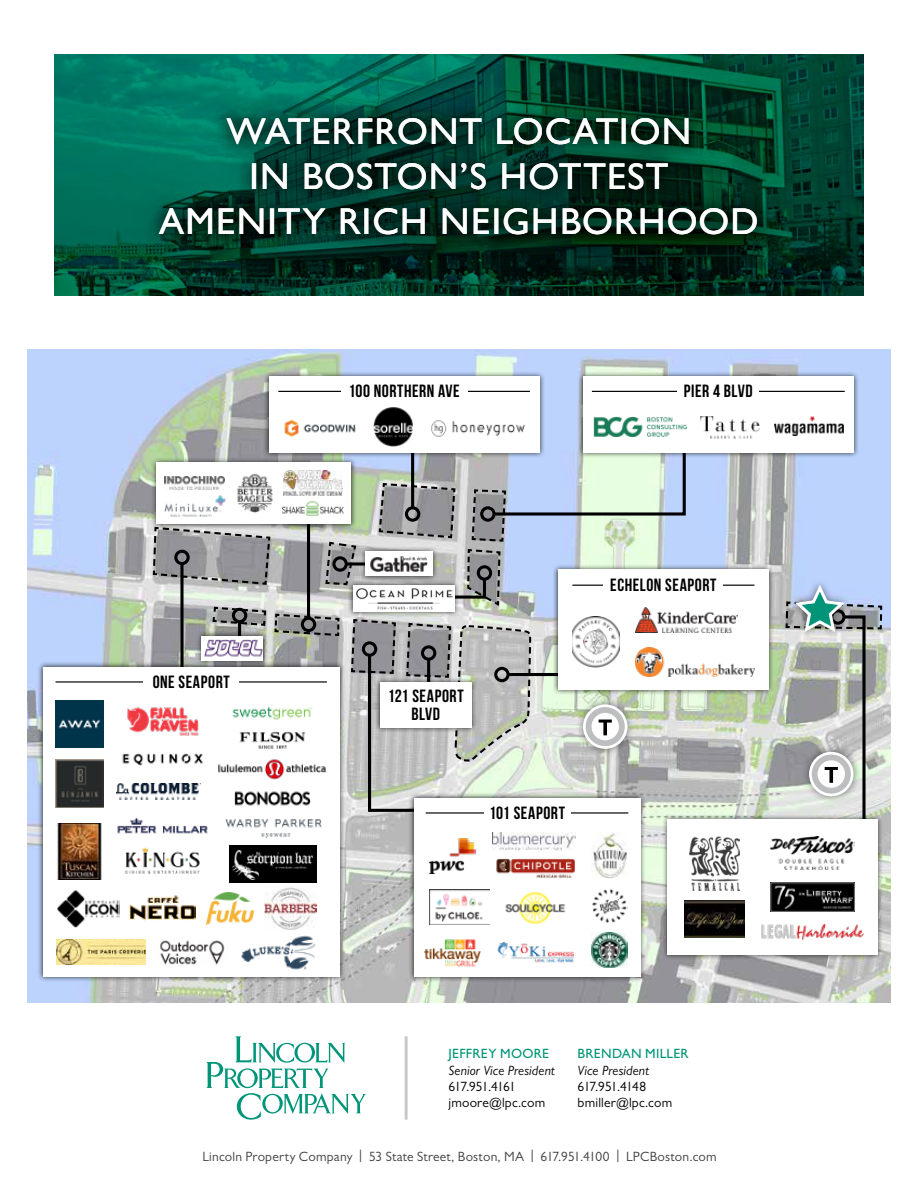
<style>
.page{position:relative;width:918px;height:1188px;background:#fff}
.page>*{position:absolute;margin:0;border:0;box-sizing:border-box;transform-origin:0 0}
.t1{font:500 37.5px/45px "Gill Sans MT Std";letter-spacing:.03em;color:#fff;text-align:center}
.t2{font:700 17.7px/17.7px "Bebas Neue";letter-spacing:.03em;color:#000;text-align:center}
.t3{font:13.5px "Gill Sans MT Std";letter-spacing:.015em;color:#414042}
.t4{font:13.5px/16.2px "Gill Sans MT Std";letter-spacing:.015em;color:#000}
.t5{font:italic 13.5px "Gill Sans MT Std";letter-spacing:.01em;color:#000}
.t6{font:500 13.5px "Gill Sans MT Std";letter-spacing:.02em;color:#009579}
</style>
<div class="page">
<img style="left:27px;top:350px;width:864px;height:653px">
<svg style="left:152px;top:530px;width:120px;height:56px;background:#9a9a9c"></svg>
<svg style="left:211px;top:606px;width:56px;height:21px"></svg>
<svg style="left:273px;top:613px;width:67px;height:24px"></svg>
<svg style="left:324px;top:541px;width:34px;height:45px"></svg>
<svg style="left:180px;top:565px;width:4px;height:96px"></svg>
<div style="left:174px;top:550px;width:16px;height:15px;border:3px solid #000;border-radius:50%"></div>
<div style="left:408px;top:792px;width:238px;height:190px;background:#000;opacity:.75"></div>
<div style="left:414px;top:798px;width:226px;height:179px;background:#fff"></div>
<img style="left:592px;top:832px;width:35px;height:47px">
<img style="left:430px;top:890px;width:59px;height:35px">
<img style="left:493px;top:832px;width:82px;height:18px">
<img style="left:496px;top:858px;width:79px;height:20px">
<img style="left:592px;top:889px;width:35px;height:34px">
<img style="left:430px;top:838px;width:46px;height:35px">
<img style="left:505px;top:891px;width:61px;height:33px">
<img style="left:592px;top:932px;width:35px;height:35px">
<img style="left:424px;top:939px;width:57px;height:28px">
<img style="left:497px;top:942px;width:77px;height:21px">
<hr style="left:426px;top:812px;width:202px;height:2px;background:#000">
<hr style="left:238px;top:622px;width:3px;height:23px;background:#000">
<div style="left:232px;top:608px;width:15px;height:15px;border:3px solid #000;border-radius:50%"></div>
<svg style="left:348px;top:562px;width:12px;height:4px"></svg>
<div style="left:332px;top:556px;width:16px;height:16px;border:3px solid #000;border-radius:50%"></div>
<svg style="left:378px;top:441px;width:309px;height:167px;background:#b5c1c8"></svg>
<div style="left:477px;top:565px;width:15px;height:16px;border:3px solid #000;border-radius:50%"></div>
<hr style="left:307px;top:506px;width:3px;height:112px;background:#000">
<div style="left:301px;top:617px;width:15px;height:15px;border:3px solid #000;border-radius:50%"></div>
<hr style="left:411px;top:434px;width:3px;height:74px;background:#000">
<div style="left:405px;top:506px;width:15px;height:16px;border:3px solid #000;border-radius:50%"></div>
<div style="left:263px;top:371px;width:282px;height:87px;background:#000;opacity:.75"></div>
<div style="left:269px;top:376px;width:270px;height:77px;background:#fff"></div>
<img style="left:431px;top:420px;width:94px;height:17px">
<img style="left:374px;top:407px;width:39px;height:39px">
<img style="left:284px;top:420px;width:72px;height:17px">
<hr style="left:278px;top:391px;width:252px;height:1px;background:#000">
<div style="left:341px;top:380px;width:126px;height:23px;background:#fff"></div>
<div style="left:578px;top:371px;width:281px;height:87px;background:#000;opacity:.75"></div>
<div style="left:583px;top:376px;width:271px;height:77px;background:#fff"></div>
<hr style="left:592px;top:391px;width:253px;height:1px;background:#000">
<div style="left:678px;top:380px;width:81px;height:23px;background:#fff"></div>
<div style="left:593px;top:417px;width:95px;height:21px;background:#e1eee9"></div>
<img style="left:594px;top:417px;width:94px;height:21px">
<img style="left:700px;top:416px;width:60px;height:23px">
<img style="left:774px;top:417px;width:69px;height:18px">
<div style="left:196px;top:630px;width:72px;height:36px;background:#000;opacity:.75"></div>
<div style="left:202px;top:636px;width:61px;height:24px;background:#fff"></div>
<img style="left:204px;top:639px;width:58px;height:18px">
<div style="left:348px;top:580px;width:112px;height:38px;background:#000;opacity:.75"></div>
<div style="left:353px;top:585px;width:102px;height:27px;background:#fff"></div>
<img style="left:355px;top:588px;width:97px;height:22px">
<div style="left:151px;top:457px;width:206px;height:73px;background:#000;opacity:.75"></div>
<div style="left:157px;top:462px;width:194px;height:62px;background:#fff"></div>
<img style="left:282px;top:501px;width:61px;height:15px">
<img style="left:283px;top:471px;width:60px;height:24px">
<svg style="left:164px;top:476px;width:60px;height:9px"></svg>
<img style="left:165px;top:477px;width:60px;height:13px">
<img style="left:164px;top:496px;width:61px;height:21px">
<img style="left:237px;top:474px;width:36px;height:39px">
<div style="left:553px;top:564px;width:222px;height:132px;background:#000;opacity:.75"></div>
<div style="left:558px;top:570px;width:211px;height:120px;background:#fff"></div>
<hr style="left:572px;top:585px;width:182px;height:1px;background:#000">
<div style="left:604px;top:573px;width:119px;height:24px;background:#fff"></div>
<img style="left:635px;top:608px;width:102px;height:25px">
<img style="left:635px;top:648px;width:119px;height:28px">
<div style="left:360px;top:546px;width:79px;height:36px;background:#000;opacity:.75"></div>
<div style="left:366px;top:552px;width:67px;height:24px;background:#fff"></div>
<img style="left:370px;top:556px;width:58px;height:16px">
<div style="left:38px;top:661px;width:307px;height:321px;background:#000;opacity:.75"></div>
<div style="left:43px;top:667px;width:296px;height:310px;background:#fff"></div>
<hr style="left:56px;top:681px;width:271px;height:2px;background:#000">
<div style="left:143px;top:670px;width:96px;height:24px;background:#fff"></div>
<img style="left:127px;top:706px;width:72px;height:30px">
<img style="left:232px;top:706px;width:80px;height:14px">
<img style="left:56px;top:700px;width:47px;height:48px">
<img style="left:235px;top:791px;width:76px;height:15px">
<img style="left:130px;top:895px;width:66px;height:26px">
<img style="left:122px;top:753px;width:82px;height:12px">
<img style="left:239px;top:731px;width:67px;height:18px">
<img style="left:206px;top:893px;width:48px;height:31px">
<img style="left:125px;top:847px;width:75px;height:27px">
<img style="left:116px;top:784px;width:83px;height:16px">
<img style="left:241px;top:935px;width:75px;height:35px">
<img style="left:218px;top:759px;width:108px;height:21px">
<img style="left:160px;top:940px;width:65px;height:25px">
<img style="left:117px;top:817px;width:91px;height:17px">
<div style="left:229px;top:845px;width:87px;height:37px;background:#000"></div>
<img style="left:232px;top:850px;width:81px;height:29px">
<img style="left:264px;top:887px;width:52px;height:43px">
<img style="left:57px;top:890px;width:62px;height:37px">
<img style="left:56px;top:760px;width:47px;height:47px">
<img style="left:57px;top:824px;width:45px;height:55px">
<img style="left:226px;top:819px;width:96px;height:19px">
<img style="left:57px;top:940px;width:88px;height:25px">
<div style="left:662px;top:814px;width:222px;height:146px;background:#000;opacity:.75"></div>
<div style="left:667px;top:820px;width:211px;height:135px;background:#fff"></div>
<img style="left:770px;top:882px;width:84px;height:29px">
<img style="left:770px;top:838px;width:79px;height:32px">
<img style="left:762px;top:924px;width:101px;height:16px">
<img style="left:684px;top:900px;width:61px;height:38px">
<img style="left:690px;top:836px;width:50px;height:54px">
<div style="left:788px;top:578px;width:63px;height:61px;background:#000;opacity:.5"></div>
<hr style="left:405px;top:1036px;width:3px;height:84px;background:#c7c8ca">
<svg style="left:206px;top:1036px;width:160px;height:84px"></svg>
<svg style="left:54px;top:54px;width:810px;height:242px;background:#004e3d"></svg>
<div style="left:133px;top:89px;width:653px;height:175px;background:#000;opacity:.75"></div>
<svg style="left:784px;top:584px;width:99px;height:269px;background:#b6bcbb"></svg>
<div style="left:575px;top:697px;width:60px;height:60px;background:#000;opacity:.5"></div>
<svg style="left:350px;top:618px;width:277px;height:207px"></svg>
<h1 class="t1" style="left:159px;top:109px;width:601px">WATERFRONT LOCATION<br>IN BOSTON’S HOTTEST<br>AMENITY RICH NEIGHBORHOOD</h1>
<h2 class="t2" style="left:348px;top:382px;width:113px">100 NORTHERN AVE</h2>
<h2 class="t2" style="left:684px;top:382px;width:70px">PIER 4 BLVD</h2>
<h2 class="t2" style="left:153px;top:673px;width:79px">ONE SEAPORT</h2>
<h2 class="t2" style="left:388px;top:687px;width:77px">121 SEAPORT<br>BLVD</h2>
<h2 class="t2" style="left:489px;top:804px;width:77px">101 SEAPORT</h2>
<h2 class="t2" style="left:610px;top:576px;width:108px">ECHELON SEAPORT</h2>
<p class="t6" style="left:448px;top:1046px;width:102px">JEFFREY MOORE</p>
<p class="t5" style="left:448px;top:1062px;width:108px">Senior Vice President</p>
<p class="t4" style="left:448px;top:1078px;width:98px">617.951.4161 jmoore@lpc.com</p>
<p class="t6" style="left:578px;top:1046px;width:113px">BRENDAN MILLER</p>
<p class="t5" style="left:578px;top:1062px;width:73px">Vice President</p>
<p class="t4" style="left:578px;top:1078px;width:96px">617.951.4148 bmiller@lpc.com</p>
<p class="t3" style="left:202px;top:1149px;width:516px">Lincoln Property Company | 53 State Street, Boston, MA | 617.951.4100 | LPCBoston.com</p>
</div>
